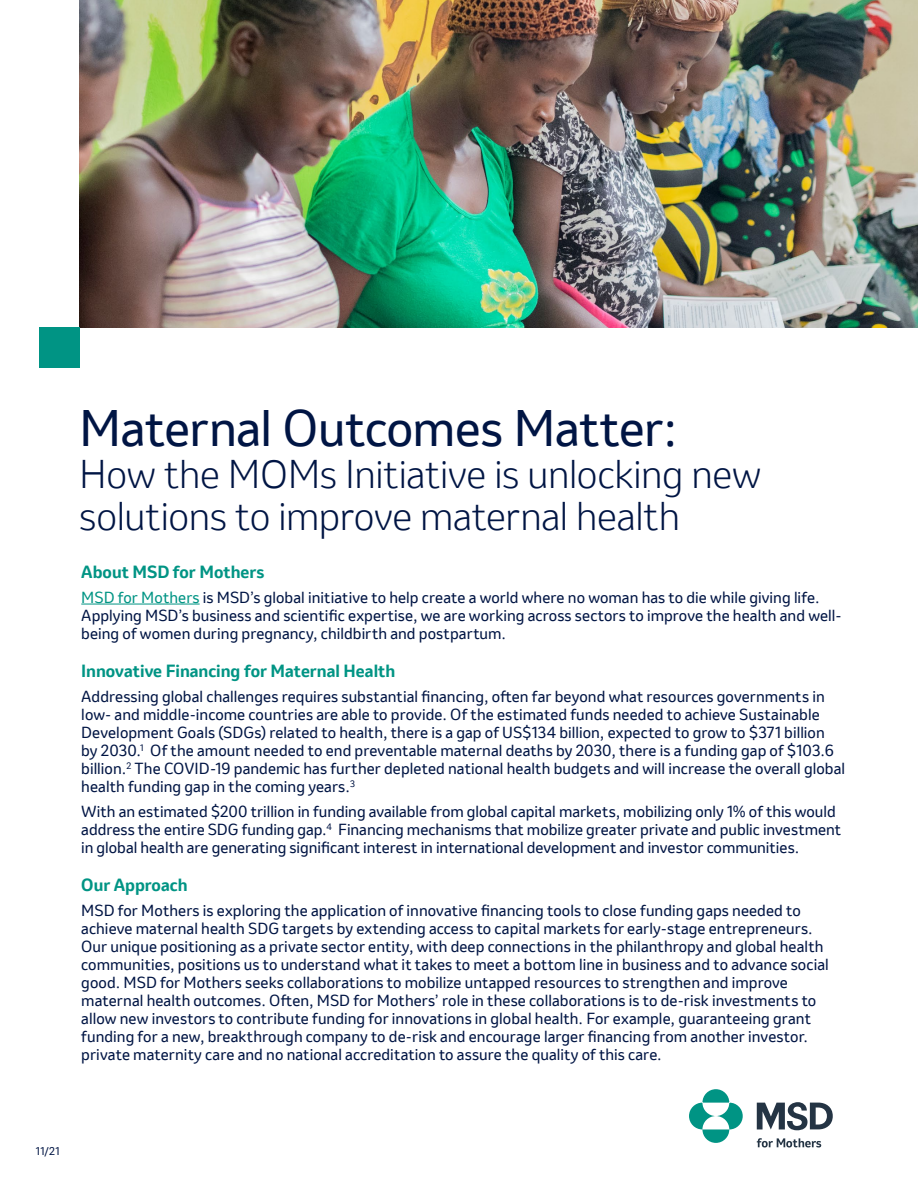
<style>
.page{position:relative;width:918px;height:1188px;background:#fff}
.page>*{position:absolute;margin:0;border:0;box-sizing:border-box;transform-origin:0 0}
.t1{font:48px "Invention";letter-spacing:-.01em;color:#001544}
.t2{font:300 37.5px/42px "Invention";letter-spacing:-.01em;color:#001544}
.t3{font:700 16.5px "Invention";color:#009484}
.t4{font:15px/18px "Invention";letter-spacing:.005em;color:#001544}
.t5{font:10.5px "Invention";color:#001544}
.s1{color:#009484}
</style>
<div class="page">
<img style="left:79px;top:0;width:839px;height:328px">
<div style="left:39px;top:328px;width:40px;height:40px;background:#009484"></div>
<hr style="left:81px;top:604px;width:119px;height:1px;background:#009484">
<svg style="left:689px;top:1089px;width:54px;height:54px"></svg>
<svg style="left:757px;top:1102px;width:76px;height:28px"></svg>
<svg style="left:757px;top:1138px;width:64px;height:10px"></svg>
<h1 class="t1" style="left:79px;top:395px;width:600px">Maternal Outcomes Matter:</h1>
<h2 class="t2" style="left:79px;top:453px;width:683px">How the MOMs Initiative is unlocking new solutions to improve maternal health</h2>
<p class="t3" style="left:81px;top:560px;width:185px">About MSD for Mothers</p>
<p class="t4" style="left:81px;top:588px;width:762px"><span class="s1">MSD for Mothers</span> is MSD’s global initiative to help create a world where no woman has to die while giving life.<br>Applying MSD’s business and scientific expertise, we are working across sectors to improve the health and well&shy;being of women during pregnancy, childbirth and postpartum.</p>
<p class="t3" style="left:81px;top:659px;width:316px">Innovative Financing for Maternal Health</p>
<p class="t4" style="left:81px;top:687px;width:765px">Addressing global challenges requires substantial financing, often far beyond what resources governments in low- and middle-income countries are able to provide. Of the estimated funds needed to achieve Sustainable Development Goals (SDGs) related to health, there is a gap of US$134 billion, expected to grow to $371 billion<br>by 2030.<sup>1</sup> Of the amount needed to end preventable maternal deaths by 2030, there is a funding gap of $103.6 billion.<sup>2</sup> The COVID-19 pandemic has further depleted national health budgets and will increase the overall global health funding gap in the coming years.<sup>3</sup></p>
<p class="t4" style="left:81px;top:802px;width:761px">With an estimated $200 trillion in funding available from global capital markets, mobilizing only 1% of this would address the entire SDG funding gap.<sup>4</sup> Financing mechanisms that mobilize greater private and public investment in global health are generating significant interest in international development and investor communities.</p>
<p class="t3" style="left:81px;top:873px;width:108px">Our Approach</p>
<p class="t4" style="left:81px;top:901px;width:749px">MSD for Mothers is exploring the application of innovative financing tools to close funding gaps needed to achieve maternal health SDG targets by extending access to capital markets for early-stage entrepreneurs.<br>Our unique positioning as a private sector entity, with deep connections in the philanthropy and global health communities, positions us to understand what it takes to meet a bottom line in business and to advance social good. MSD for Mothers seeks collaborations to mobilize untapped resources to strengthen and improve maternal health outcomes. Often, MSD for Mothers’ role in these collaborations is to de-risk investments to allow new investors to contribute funding for innovations in global health. For example, guaranteeing grant funding for a new, breakthrough company to de-risk and encourage larger financing from another investor. private maternity care and no national accreditation to assure the quality of this care.</p>
<p class="t5" style="left:36px;top:1144px;width:25px">11/21</p>
</div>
